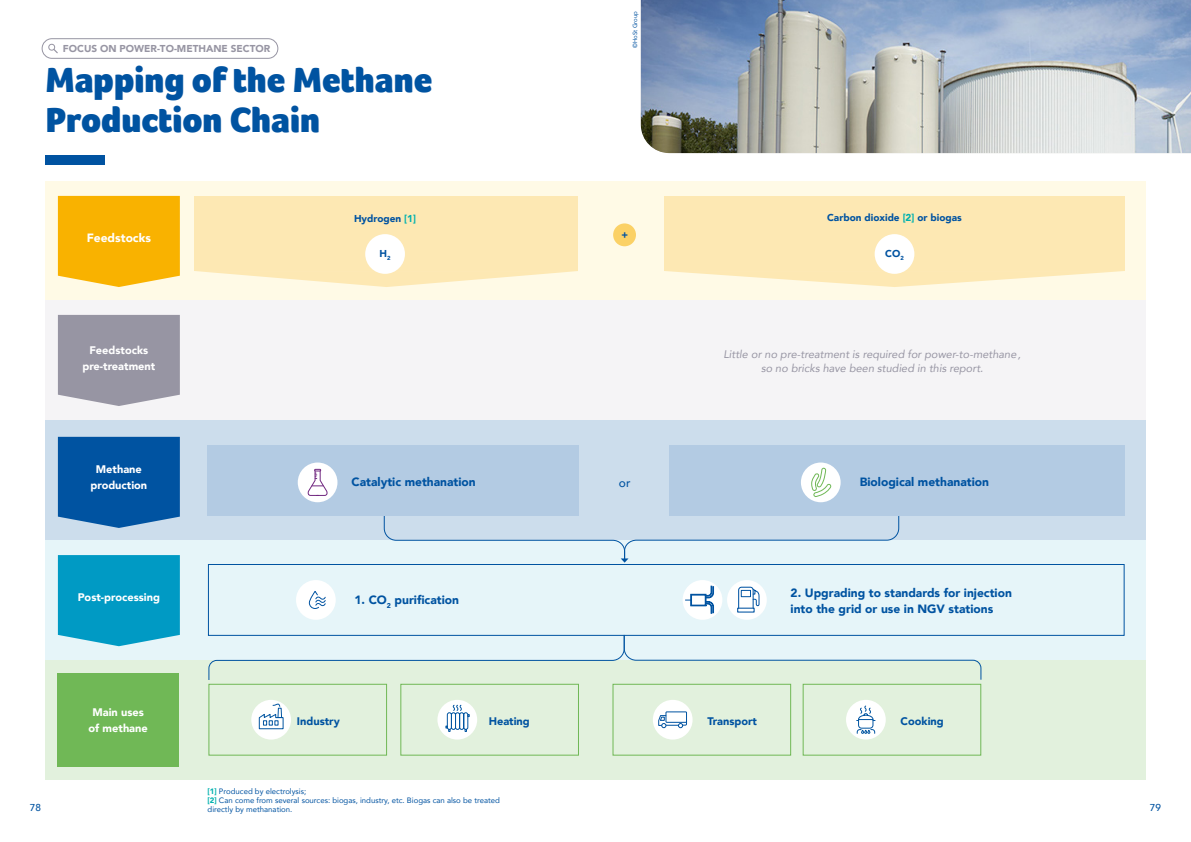
<style>
.page{position:relative;width:1191px;height:842px;background:#fff}
.page>*{position:absolute;margin:0;border:0;box-sizing:border-box;transform-origin:0 0}
.t1{font:900 36px/40px "Foco";color:#0053a1}
.t2{font:900 12px/16px "Avenir";color:#0053a1}
.t3{font:900 12px "Avenir";color:#fff}
.t4{font:500 12px "Avenir";color:#0053a1}
.t5{font:italic 11px/14px "Avenir";color:#9795a3;text-align:center}
.t6{font:900 11px/16px "Avenir";color:#fff;text-align:center}
.t7{font:900 11px "Avenir";color:#0053a1}
.t8{font:900 10px "Avenir";color:#0053a1}
.t9{font:900 10px "Avenir";color:#9795a3}
.t10{font:500 10px "Avenir";color:#0053a1}
.t11{font:7.8px/9.3px "Avenir";color:#0053a1}
.t12{font:6px "Avenir";color:#0053a1}
.s1{color:#00b1ae}
.s2{font-weight:900;color:#00b1ae}
</style>
<div class="page">
<div style="left:45px;top:181px;width:1100px;height:120px;background:#fffae6"></div>
<div style="left:45px;top:660px;width:1100px;height:120px;background:#e2f1dd"></div>
<div style="left:45px;top:540px;width:1100px;height:120px;background:#e6f5f9"></div>
<div style="left:45px;top:301px;width:1100px;height:119px;background:#f5f4f6"></div>
<div style="left:45px;top:155px;width:60px;height:9px;background:#0053a1"></div>
<div style="left:45px;top:420px;width:1100px;height:120px;background:#ccddec"></div>
<div style="left:208px;top:684px;width:179px;height:72px;border:1px solid #70b856"></div>
<div style="left:58px;top:315px;width:122px;height:91px;background:#9795a3"></div>
<div style="left:58px;top:437px;width:122px;height:91px;background:#0053a1"></div>
<svg style="left:58px;top:555px;width:122px;height:91px;background:#0d9fc7"></svg>
<div style="left:57px;top:673px;width:122px;height:93px;background:#70b856"></div>
<div style="left:58px;top:196px;width:122px;height:91px;background:#f9b200"></div>
<img style="left:641px;top:0;width:550px;height:153px">
<svg style="left:208px;top:636px;width:774px;height:44px"></svg>
<svg style="left:197px;top:271px;width:379px;height:16px"></svg>
<div style="left:195px;top:196px;width:383px;height:75px;background:#fde8b3"></div>
<div style="left:365px;top:234px;width:40px;height:40px;background:#fff;border-radius:50%"></div>
<svg style="left:667px;top:271px;width:455px;height:16px"></svg>
<div style="left:664px;top:196px;width:460px;height:75px;background:#fde8b3"></div>
<div style="left:874px;top:234px;width:40px;height:40px;background:#fff;border-radius:50%"></div>
<div style="left:208px;top:564px;width:916px;height:72px;border:1px solid #0053a1"></div>
<div style="left:802px;top:684px;width:179px;height:72px;border:1px solid #70b856"></div>
<div style="left:612px;top:684px;width:179px;height:72px;border:1px solid #70b856"></div>
<svg style="left:383px;top:516px;width:516px;height:47px"></svg>
<div style="left:400px;top:684px;width:179px;height:72px;border:1px solid #70b856"></div>
<div style="left:208px;top:445px;width:371px;height:71px;background:#b3cbe3"></div>
<div style="left:668px;top:445px;width:456px;height:71px;background:#b3cbe3"></div>
<div style="left:682px;top:580px;width:40px;height:40px;background:#fff;border-radius:50%"></div>
<svg style="left:685px;top:586px;width:29px;height:27px"></svg>
<div style="left:296px;top:580px;width:40px;height:40px;background:#fff;border-radius:50%"></div>
<svg style="left:308px;top:591px;width:18px;height:18px"></svg>
<div style="left:251px;top:700px;width:40px;height:39px;background:#fff;border-radius:50%"></div>
<svg style="left:258px;top:703px;width:26px;height:27px"></svg>
<div style="left:437px;top:700px;width:40px;height:39px;background:#fff;border-radius:50%"></div>
<svg style="left:445px;top:704px;width:25px;height:28px"></svg>
<div style="left:653px;top:700px;width:39px;height:39px;background:#fff;border-radius:50%"></div>
<div style="left:846px;top:700px;width:39px;height:39px;background:#fff;border-radius:50%"></div>
<svg style="left:856px;top:705px;width:20px;height:29px"></svg>
<div style="left:613px;top:223px;width:23px;height:23px;background:#fbd166;border-radius:50%"></div>
<div style="left:727px;top:580px;width:40px;height:40px;background:#fff;border-radius:50%"></div>
<svg style="left:737px;top:609px;width:17px;height:4px"></svg>
<svg style="left:737px;top:586px;width:23px;height:23px"></svg>
<div style="left:298px;top:462px;width:39px;height:40px;background:#fff;border-radius:50%"></div>
<svg style="left:307px;top:469px;width:21px;height:27px"></svg>
<div style="left:801px;top:462px;width:39px;height:40px;background:#fff;border-radius:50%"></div>
<svg style="left:811px;top:467px;width:21px;height:30px"></svg>
<svg style="left:658px;top:711px;width:29px;height:18px"></svg>
<div style="left:42px;top:38px;width:236px;height:21px;border:1px solid #9795a3;border-radius:10px"></div>
<svg style="left:48px;top:43px;width:10px;height:10px"></svg>
<p class="t9" style="left:63px;top:40px;width:209px">FOCUS ON POWER-TO-METHANE SECTOR</p>
<h1 class="t1" style="left:45px;top:60px;width:388px">Mapping of the Methane<br>Production Chain</h1>
<p class="t12" style="left:630px;top:48px;width:39px;rotate:-90deg">©HoSt Group</p>
<p class="t3" style="left:87px;top:227px;width:66px">Feedstocks</p>
<p class="t6" style="left:82px;top:342px;width:74px">Feedstocks pre-treatment</p>
<p class="t6" style="left:90px;top:461px;width:58px">Methane production</p>
<p class="t6" style="left:78px;top:589px;width:84px">Post-processing</p>
<p class="t6" style="left:89px;top:703px;width:61px">Main uses of methane</p>
<p class="t8" style="left:354px;top:210px;width:64px">Hydrogen <span class="s1">[1]</span></p>
<p class="t8" style="left:827px;top:209px;width:136px">Carbon dioxide <span class="s1">[2]</span> or biogas</p>
<p class="t8" style="left:621px;top:226px;width:8px">+</p>
<p class="t8" style="left:379px;top:245px;width:13px">H<sub>2</sub></p>
<p class="t8" style="left:885px;top:245px;width:20px">CO<sub>2</sub></p>
<p class="t5" style="left:723px;top:347px;width:299px">Little or no pre-treatment is required for power-to-methane, so no bricks have been studied in this report.</p>
<p class="t2" style="left:351px;top:473px;width:126px">Catalytic methanation</p>
<p class="t2" style="left:859px;top:473px;width:131px">Biological methanation</p>
<p class="t4" style="left:619px;top:472px;width:13px">or</p>
<p class="t2" style="left:354px;top:592px;width:106px">1. CO<sub>2</sub> purification</p>
<p class="t2" style="left:790px;top:585px;width:223px">2. Upgrading to standards for injection into the grid or use in NGV stations</p>
<p class="t7" style="left:297px;top:712px;width:44px">Industry</p>
<p class="t7" style="left:489px;top:712px;width:43px">Heating</p>
<p class="t7" style="left:707px;top:711px;width:51px">Transport</p>
<p class="t7" style="left:900px;top:711px;width:45px">Cooking</p>
<p class="t11" style="left:207px;top:786px;width:294px"><span class="s2">[1]</span> Produced by electrolysis;<br><span class="s2">[2]</span> Can come from several sources: biogas, industry, etc. Biogas can also be treated directly by methanation.</p>
<p class="t10" style="left:30px;top:799px;width:13px">78</p>
<p class="t10" style="left:1149px;top:799px;width:13px">79</p>
</div>
